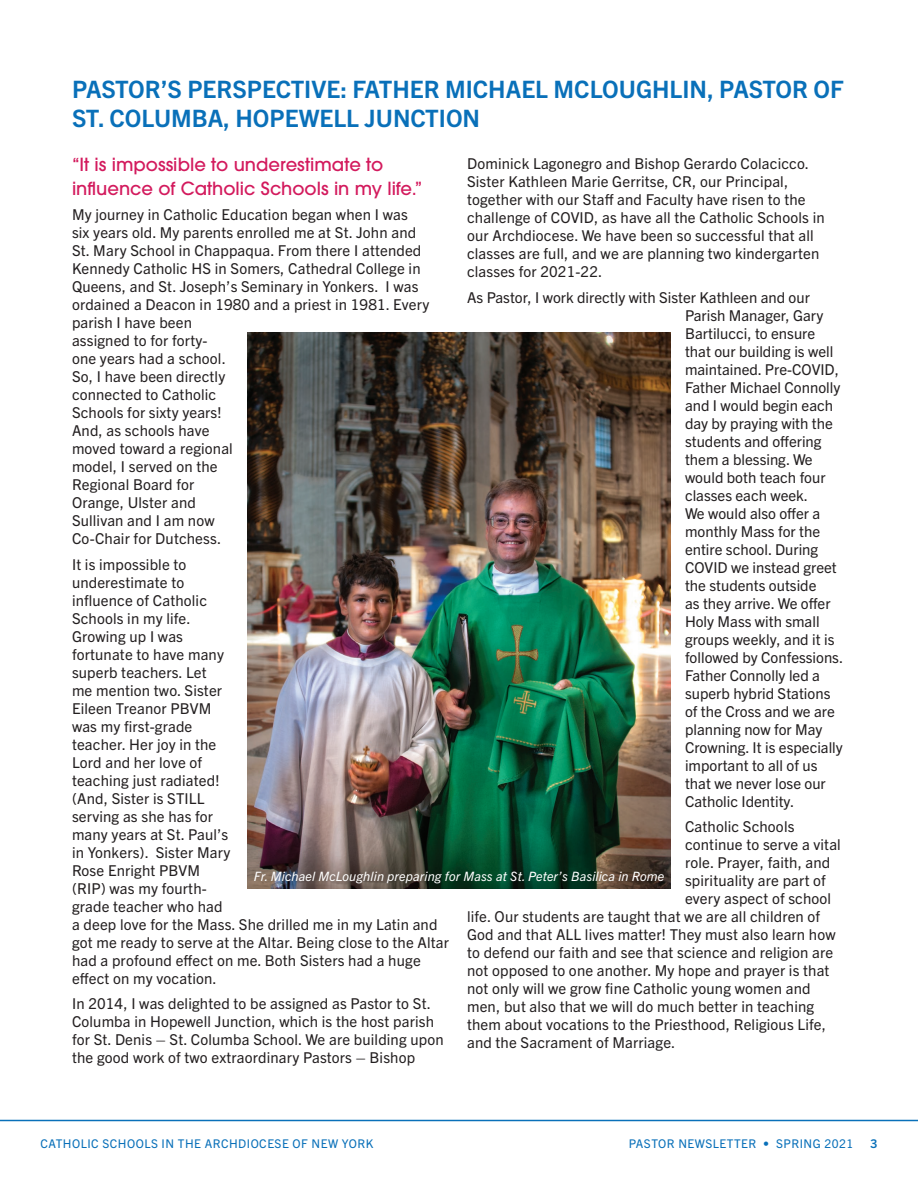
<style>
.page{position:relative;width:918px;height:1188px;background:#fff}
.page>*{position:absolute;margin:0;border:0;box-sizing:border-box;transform-origin:0 0}
.t1{font:700 24px/28.8px "Trade Gothic Next LT Pro";color:#0970b9}
.t2{font:500 18px/24px "ITC Avant Garde Pro";color:#d31a5d}
.t3{font:15px/18px "Trade Gothic Next LT Pro";letter-spacing:.01em;color:#231f20}
.t4{font:italic 12.9px "Trade Gothic Next LT Pro";letter-spacing:.01em;color:#fff}
.t5{font:12px "Trade Gothic Next LT Pro";letter-spacing:.04em;color:#0970b9}
.t6{font:700 12px "Trade Gothic Next LT Pro";color:#0970b9}
</style>
<div class="page">
<hr style="left:0;top:1120px;width:918px;height:1px;background:#0970b9">
<img style="left:248px;top:333px;width:422px;height:555px">
<h1 class="t1" style="left:72px;top:73px;width:773px">PASTOR’S PERSPECTIVE: FATHER MICHAEL MCLOUGHLIN, PASTOR OF<br>ST. COLUMBA, HOPEWELL JUNCTION</h1>
<p class="t2" style="left:72px;top:152px;width:352px">“It is impossible to underestimate to influence of Catholic Schools in my life.”</p>
<p class="t3" style="left:72px;top:205px;width:359px">My journey in Catholic Education began when I was<br>six years old. My parents enrolled me at St. John and<br>St. Mary School in Chappaqua. From there I attended<br>Kennedy Catholic HS in Somers, Cathedral College in<br>Queens, and St. Joseph’s Seminary in Yonkers. I was ordained a Deacon in 1980 and a priest in 1981. Every parish I have been<br>assigned to for forty-<br>one years had a school.<br>So, I have been directly<br>connected to Catholic<br>Schools for sixty years!<br>And, as schools have<br>moved toward a regional<br>model, I served on the<br>Regional Board for<br>Orange, Ulster and<br>Sullivan and I am now<br>Co-Chair for Dutchess.</p>
<p class="t3" style="left:72px;top:554px;width:379px">It is impossible to<br>underestimate to<br>influence of Catholic<br>Schools in my life.<br>Growing up I was<br>fortunate to have many<br>superb teachers. Let<br>me mention two. Sister<br>Eileen Treanor PBVM<br>was my first-grade<br>teacher. Her joy in the<br>Lord and her love of<br>teaching just radiated!<br>(And, Sister is STILL<br>serving as she has for<br>many years at St. Paul’s<br>in Yonkers). Sister Mary<br>Rose Enright PBVM<br>(RIP) was my fourth-<br>grade teacher who had<br>a deep love for the Mass. She drilled me in my Latin and got me ready to serve at the Altar. Being close to the Altar had a profound effect on me. Both Sisters had a huge effect on my vocation.</p>
<p class="t3" style="left:72px;top:994px;width:373px">In 2014, I was delighted to be assigned as Pastor to St.<br>Columba in Hopewell Junction, which is the host parish for St. Denis – St. Columba School. We are building upon the good work of two extraordinary Pastors – Bishop</p>
<p class="t3" style="left:467px;top:154px;width:359px">Dominick Lagonegro and Bishop Gerardo Colacicco.<br>Sister Kathleen Marie Gerritse, CR, our Principal, together with our Staff and Faculty have risen to the challenge of COVID, as have all the Catholic Schools in our Archdiocese. We have been so successful that all classes are full, and we are planning two kindergarten classes for 2021-22.</p>
<p class="t3" style="left:685px;top:287px;width:160px;text-indent:-218px">As Pastor, I work directly with Sister Kathleen and our<br>Parish Manager, Gary<br>Bartilucci, to ensure that our building is well maintained. Pre-COVID,<br>Father Michael Connolly and I would begin each day by praying with the students and offering them a blessing. We would both teach four classes each week.<br>We would also offer a monthly Mass for the entire school. During<br>COVID we instead greet the students outside<br>as they arrive. We offer<br>Holy Mass with small groups weekly, and it is followed by Confessions.<br>Father Connolly led a superb hybrid Stations of the Cross and we are planning now for May<br>Crowning. It is especially important to all of us that we never lose our<br>Catholic Identity.</p>
<p class="t3" style="left:685px;top:817px;width:111px">Catholic Schools</p>
<p class="t3" style="left:685px;top:835px;width:157px">continue to serve a vital</p>
<p class="t3" style="left:685px;top:853px;width:147px">role. Prayer, faith, and</p>
<p class="t3" style="left:685px;top:871px;width:142px">spirituality are part of</p>
<p class="t3" style="left:685px;top:889px;width:148px">every aspect of school</p>
<p class="t3" style="left:467px;top:907px;width:355px">life. Our students are taught that we are all children of</p>
<p class="t3" style="left:467px;top:925px;width:370px">God and that ALL lives matter! They must also learn how</p>
<p class="t3" style="left:467px;top:943px;width:368px">to defend our faith and see that science and religion are</p>
<p class="t3" style="left:467px;top:961px;width:364px">not opposed to one another. My hope and prayer is that</p>
<p class="t3" style="left:467px;top:979px;width:345px">not only will we grow fine Catholic young women and</p>
<p class="t3" style="left:467px;top:997px;width:349px">men, but also that we will do much better in teaching</p>
<p class="t3" style="left:467px;top:1015px;width:360px">them about vocations to the Priesthood, Religious Life,</p>
<p class="t3" style="left:467px;top:1033px;width:210px">and the Sacrament of Marriage.</p>
<p class="t4" style="left:254px;top:867px;width:412px">Fr. Michael McLoughlin preparing for Mass at St. Peter’s Basilica in Rome</p>
<p class="t5" style="left:40px;top:1135px;width:334px">CATHOLIC SCHOOLS IN THE ARCHDIOCESE OF NEW YORK</p>
<p class="t5" style="left:629px;top:1135px;width:226px">PASTOR NEWSLETTER • SPRING 2021</p>
<p class="t6" style="left:871px;top:1135px;width:8px">3</p>
</div>
